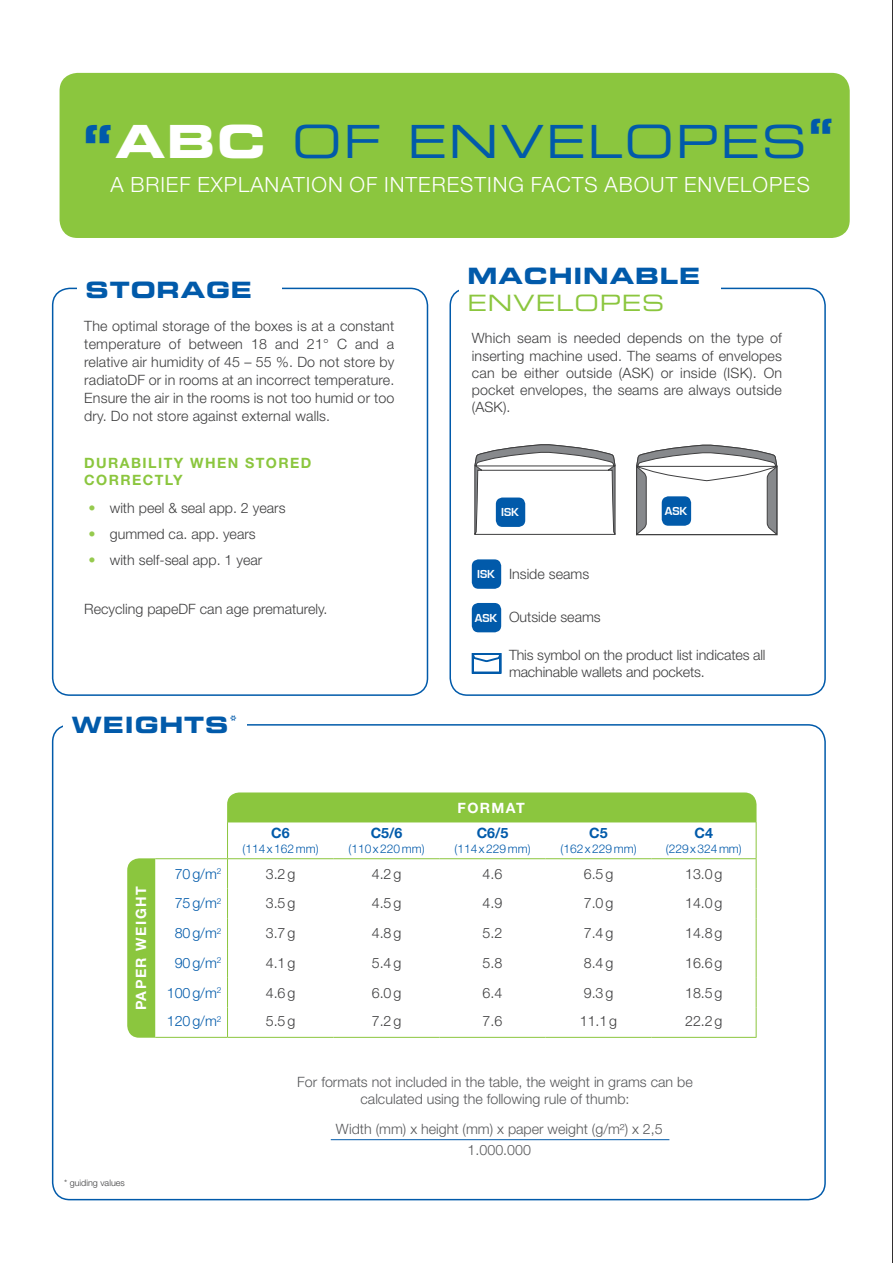
<style>
.page{position:relative;width:893px;height:1263px;background:#fff}
.page>*{position:absolute;margin:0;border:0;box-sizing:border-box;transform-origin:0 0}
.t1{font:45.75px "Eurostile LT Std Ex 2";letter-spacing:.04em;color:#015aaa}
.t2{font:22.5px/27px "Eurostile LT Std Bold Ex 2";letter-spacing:.04em;color:#015aaa}
.t3{font:300 21px "Helvetica Neue LT Std";letter-spacing:.045em;color:#fff}
.t4{font:300 14.25px/17.1px "Helvetica Neue LT Std";color:#3e3e3f;text-align:justify}
.t5{font:300 14.25px/17.1px "Helvetica Neue LT Std";color:#57585a;text-align:center}
.t6{font:300 14.25px "Helvetica Neue LT Std";color:#015aaa}
.t7{font:700 14.25px/17.1px "Helvetica Neue LT Std";letter-spacing:.1em;color:#8bc63e}
.t8{font:700 14.25px "Helvetica Neue LT Std";letter-spacing:.1em;color:#fff}
.t9{font:700 14.25px "Helvetica Neue LT Std";color:#015aaa}
.t10{font:300 12px "Helvetica Neue LT Std";color:#015aaa}
.t11{font:700 12px "Eurostile";color:#fff}
.t12{font:300 9px "Helvetica Neue LT Std";color:#3e3e3f}
.s1{font-family:"Eurostile LT Std Bold Ex 2"}
.s2{font-family:"Eurostile LT Std Bold Ex 2";color:#fff}
.s3{color:#96ca4e}
.s4{font-family:"Eurostile LT Std Ex 2";color:#8bc63e}
</style>
<div class="page">
<div style="left:52px;top:288px;width:376px;height:408px;border:2px solid #015aaa;border-radius:17px"></div>
<div style="left:449px;top:288px;width:377px;height:408px;border:2px solid #015aaa;border-radius:17px"></div>
<div style="left:60px;top:73px;width:790px;height:165px;background:#8bc63e;border-radius:18px"></div>
<div style="left:459px;top:267px;width:262px;height:45px;background:#fff"></div>
<div style="left:472px;top:603px;width:29px;height:29px;background:#015aaa;border-radius:7px"></div>
<div style="left:77px;top:279px;width:205px;height:20px;background:#fff"></div>
<hr style="left:756px;top:822px;width:1px;height:36px;background:#8bc63e">
<svg style="left:756px;top:859px;width:1px;height:29px"></svg>
<hr style="left:756px;top:888px;width:1px;height:30px;background:#8bc63e">
<hr style="left:756px;top:918px;width:1px;height:30px;background:#8bc63e">
<hr style="left:756px;top:948px;width:1px;height:30px;background:#8bc63e">
<svg style="left:756px;top:978px;width:1px;height:29px"></svg>
<hr style="left:756px;top:1007px;width:1px;height:30px;background:#8bc63e">
<hr style="left:155px;top:1037px;width:73px;height:1px;background:#8bc63e">
<hr style="left:228px;top:1037px;width:105px;height:1px;background:#8bc63e">
<hr style="left:334px;top:1037px;width:105px;height:1px;background:#8bc63e">
<hr style="left:439px;top:1037px;width:106px;height:1px;background:#8bc63e">
<hr style="left:545px;top:1037px;width:106px;height:1px;background:#8bc63e">
<hr style="left:651px;top:1037px;width:105px;height:1px;background:#8bc63e">
<hr style="left:155px;top:858px;width:73px;height:1px;background:#8bc63e">
<hr style="left:228px;top:858px;width:105px;height:1px;background:#8bc63e">
<hr style="left:334px;top:858px;width:105px;height:1px;background:#8bc63e">
<hr style="left:439px;top:858px;width:106px;height:1px;background:#8bc63e">
<hr style="left:545px;top:858px;width:106px;height:1px;background:#8bc63e">
<hr style="left:651px;top:858px;width:105px;height:1px;background:#8bc63e">
<hr style="left:227px;top:822px;width:1px;height:36px;background:#8bc63e">
<svg style="left:227px;top:859px;width:1px;height:29px"></svg>
<hr style="left:227px;top:888px;width:1px;height:30px;background:#8bc63e">
<hr style="left:227px;top:918px;width:1px;height:30px;background:#8bc63e">
<hr style="left:227px;top:948px;width:1px;height:30px;background:#8bc63e">
<svg style="left:227px;top:978px;width:1px;height:29px"></svg>
<hr style="left:227px;top:1007px;width:1px;height:30px;background:#8bc63e">
<div style="left:227px;top:792px;width:529px;height:30px;background:#8bc63e"></div>
<div style="left:127px;top:858px;width:28px;height:180px;background:#8bc63e"></div>
<hr style="left:331px;top:1139px;width:338px;height:1px;background:#015aaa">
<svg style="left:471px;top:653px;width:31px;height:21px"></svg>
<div style="left:472px;top:559px;width:29px;height:30px;background:#015aaa;border-radius:7px"></div>
<svg style="left:474px;top:444px;width:142px;height:91px"></svg>
<div style="left:496px;top:497px;width:29px;height:30px;background:#015aaa;border-radius:7px"></div>
<svg style="left:636px;top:444px;width:141px;height:91px"></svg>
<div style="left:662px;top:496px;width:29px;height:30px;background:#015aaa;border-radius:7px"></div>
<hr style="left:892px;top:0;width:1px;height:1263px;background:#231f20">
<p class="t1" style="left:83px;top:110px;width:752px"><span class="s1">“</span><span class="s2">ABC</span> OF ENVELOPES<sup>“</sup></p>
<p class="t3" style="left:110px;top:172px;width:701px">A BRIEF EXPLANATION OF INTERESTING FACTS ABOUT ENVELOPES</p>
<p class="t2" style="left:86px;top:275px;width:168px">STORAGE</p>
<p class="t4" style="left:84px;top:316px;width:312px;line-height:18px">The optimal storage of the boxes is at a constant temperature of between 18 and 21° C and a relative air humidity of 45 – 55 %. Do not store by radiatoDF or in rooms at an incorrect temperature.<br>Ensure the air in the rooms is not too humid or too dry. Do not store against external walls.</p>
<p class="t7" style="left:84px;top:454px;width:229px">DURABILITY WHEN STORED<br>CORRECTLY</p>
<p class="t4" style="left:89px;top:500px;width:199px"><span class="s3">•</span> with peel &amp; seal app. 2 years</p>
<p class="t4" style="left:89px;top:525px;width:169px"><span class="s3">•</span> gummed ca. app. years</p>
<p class="t4" style="left:89px;top:551px;width:175px"><span class="s3">•</span> with self-seal app. 1 year</p>
<p class="t4" style="left:84px;top:600px;width:245px">Recycling papeDF can age prematurely.</p>
<p class="t2" style="left:72px;top:711px;width:167px">WEIGHTS<sup>*</sup></p>
<p class="t9" style="left:271px;top:824px;width:20px">C6</p>
<p class="t10" style="left:242px;top:841px;width:78px">(114x162mm)</p>
<p class="t9" style="left:371px;top:824px;width:33px">C5/6</p>
<p class="t10" style="left:348px;top:841px;width:78px">(110x220mm)</p>
<p class="t2" style="left:468px;top:262px;width:234px">MACHINABLE<br><span class="s4">ENVELOPES</span></p>
<p class="t4" style="left:472px;top:329px;width:312px">Which seam is needed depends on the type of inserting machine used. The seams of envelopes can be either outside (ASK) or inside (ISK). On pocket envelopes, the seams are always outside (ASK).</p>
<p class="t11" style="left:501px;top:506px;width:19px">ISK</p>
<p class="t11" style="left:665px;top:504px;width:24px">ASK</p>
<p class="t11" style="left:477px;top:568px;width:19px">ISK</p>
<p class="t4" style="left:509px;top:565px;width:82px">Inside seams</p>
<p class="t11" style="left:475px;top:611px;width:24px">ASK</p>
<p class="t4" style="left:509px;top:608px;width:93px">Outside seams</p>
<p class="t4" style="left:509px;top:646px;width:258px">This symbol on the product list indicates all machinable wallets and pockets.</p>
<p class="t8" style="left:457px;top:799px;width:69px">FORMAT</p>
<p class="t9" style="left:477px;top:824px;width:33px">C6/5</p>
<p class="t10" style="left:454px;top:841px;width:78px">(114x229mm)</p>
<p class="t9" style="left:589px;top:824px;width:20px">C5</p>
<p class="t10" style="left:560px;top:841px;width:78px">(162x229mm)</p>
<p class="t9" style="left:695px;top:824px;width:20px">C4</p>
<p class="t10" style="left:666px;top:841px;width:78px">(229x324mm)</p>
<p class="t8" style="left:132px;top:1010px;width:125px;rotate:-90deg">PAPER WEIGHT</p>
<p class="t12" style="left:64px;top:1177px;width:62px">* guiding values</p>
<p class="t6" style="left:175px;top:865px;width:48px">70g/m<sup>2</sup></p>
<p class="t4" style="left:266px;top:865px;width:31px">3.2g</p>
<p class="t4" style="left:372px;top:865px;width:31px">4.2g</p>
<p class="t4" style="left:483px;top:865px;width:21px">4.6</p>
<p class="t4" style="left:584px;top:865px;width:31px">6.5g</p>
<p class="t4" style="left:685px;top:865px;width:39px">13.0g</p>
<p class="t6" style="left:175px;top:895px;width:48px">75g/m<sup>2</sup></p>
<p class="t4" style="left:266px;top:894px;width:31px">3.5g</p>
<p class="t4" style="left:372px;top:894px;width:31px">4.5g</p>
<p class="t4" style="left:483px;top:894px;width:21px">4.9</p>
<p class="t4" style="left:584px;top:894px;width:31px">7.0g</p>
<p class="t4" style="left:685px;top:894px;width:39px">14.0g</p>
<p class="t6" style="left:175px;top:924px;width:48px">80g/m<sup>2</sup></p>
<p class="t4" style="left:266px;top:924px;width:31px">3.7g</p>
<p class="t4" style="left:372px;top:924px;width:31px">4.8g</p>
<p class="t4" style="left:483px;top:924px;width:21px">5.2</p>
<p class="t4" style="left:584px;top:924px;width:31px">7.4g</p>
<p class="t4" style="left:685px;top:924px;width:39px">14.8g</p>
<p class="t6" style="left:175px;top:954px;width:48px">90g/m<sup>2</sup></p>
<p class="t4" style="left:266px;top:954px;width:31px">4.1g</p>
<p class="t4" style="left:372px;top:954px;width:31px">5.4g</p>
<p class="t4" style="left:483px;top:954px;width:21px">5.8</p>
<p class="t4" style="left:584px;top:954px;width:31px">8.4g</p>
<p class="t4" style="left:685px;top:954px;width:39px">16.6g</p>
<p class="t6" style="left:167px;top:984px;width:56px">100g/m<sup>2</sup></p>
<p class="t4" style="left:266px;top:984px;width:31px">4.6g</p>
<p class="t4" style="left:372px;top:984px;width:31px">6.0g</p>
<p class="t4" style="left:483px;top:984px;width:21px">6.4</p>
<p class="t4" style="left:584px;top:984px;width:31px">9.3g</p>
<p class="t4" style="left:685px;top:984px;width:39px">18.5g</p>
<p class="t6" style="left:167px;top:1012px;width:56px">120g/m<sup>2</sup></p>
<p class="t4" style="left:266px;top:1012px;width:31px">5.5g</p>
<p class="t4" style="left:372px;top:1012px;width:31px">7.2g</p>
<p class="t4" style="left:483px;top:1012px;width:21px">7.6</p>
<p class="t4" style="left:580px;top:1012px;width:39px">11.1g</p>
<p class="t4" style="left:685px;top:1012px;width:39px">22.2g</p>
<p class="t5" style="left:297px;top:1073px;width:397px">For formats not included in the table, the weight in grams can be calculated using the following rule of thumb:</p>
<p class="t5" style="left:336px;top:1120px;width:328px">Width (mm) x height (mm) x paper weight (g/m²) x 2,5</p>
<p class="t5" style="left:468px;top:1141px;width:65px">1.000.000</p>
</div>
